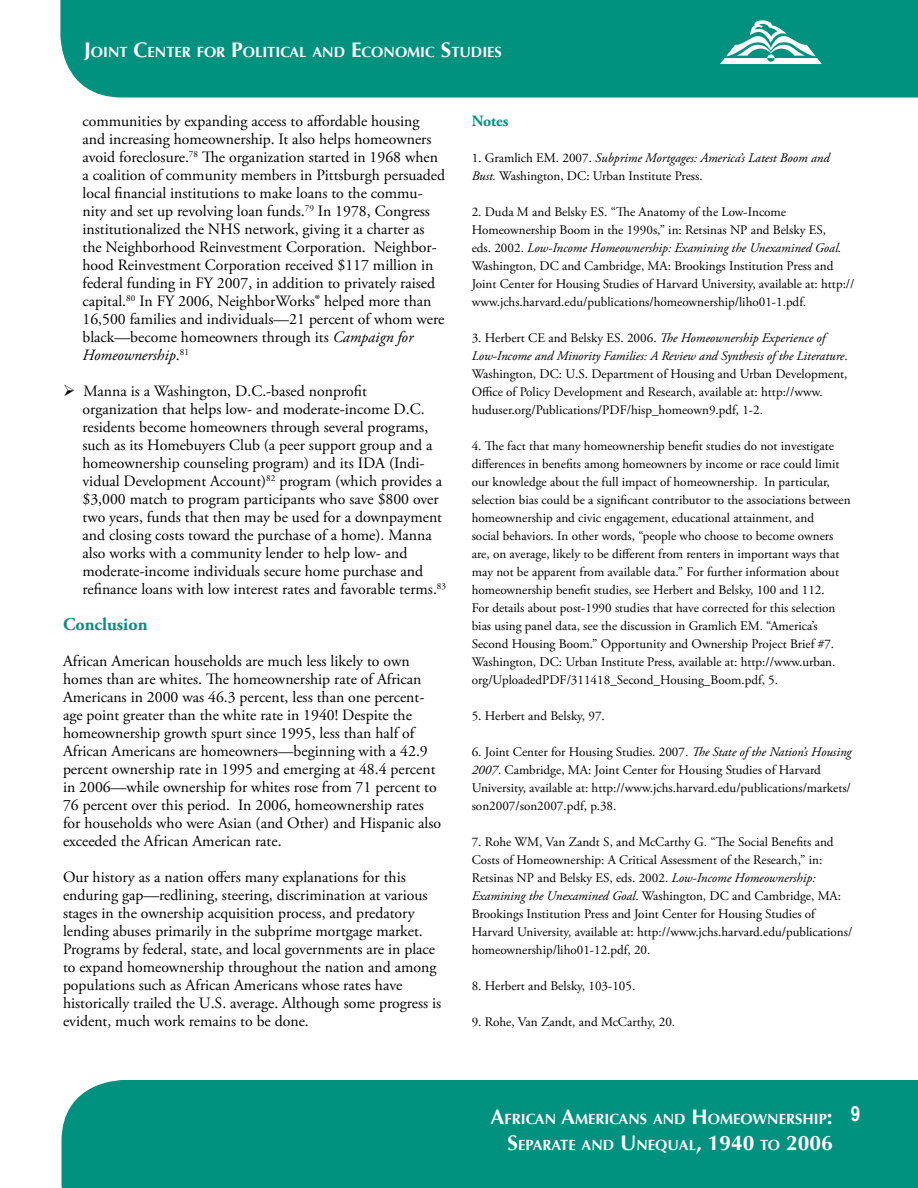
<style>
.page{position:relative;width:918px;height:1188px;background:#fff}
.page>*{position:absolute;margin:0;border:0;box-sizing:border-box;transform-origin:0 0}
.t1{font:700 18px "Adobe Garamond Pro";color:#00927e}
.t2{font:15.75px/18px "Adobe Garamond Pro";color:#000}
.t3{font:700 15.75px "Adobe Garamond Pro";color:#00927e}
.t4{font:700 14.7px/25.2px "Optima";color:#fff;text-align:right}
.t5{font:13.2px/18px "Adobe Garamond Pro";color:#000}
.s1{font-size:21px}
.s2{font-size:16.5px}
.s3{font-style:italic}
</style>
<div class="page">
<div style="left:60px;top:0;width:858px;height:98px;background:#00927e"></div>
<div style="left:62px;top:1080px;width:856px;height:108px;background:#00927e"></div>
<svg style="left:720px;top:20px;width:102px;height:44px"></svg>
<svg style="left:852px;top:1106px;width:8px;height:15px"></svg>
<p class="t4" style="left:84px;top:40px;width:418px"><span class="s1">J</span>OINT <span class="s1">C</span>ENTER FOR <span class="s1">P</span>OLITICAL AND <span class="s1">E</span>CONOMIC <span class="s1">S</span>TUDIES</p>
<p class="t2" style="left:82px;top:113px;width:364px">communities by expanding access to affordable housing and increasing homeownership. It also helps homeowners avoid foreclosure.<sup>78</sup> The organization started in 1968 when a coalition of community members in Pittsburgh persuaded local financial institutions to make loans to the commu&shy;nity and set up revolving loan funds.<sup>79</sup> In 1978, Congress institutionalized the NHS network, giving it a charter as the Neighborhood Reinvestment Corporation. Neighbor&shy;hood Reinvestment Corporation received $117 million in federal funding in FY 2007, in addition to privately raised capital.<sup>80</sup> In FY 2006, NeighborWorks<span class="s2">®</span> helped more than 16,500 families and individuals—21 percent of whom were black—become homeowners through its <span class="s3">Campaign for Homeownership</span>.<sup>81</sup></p>
<p class="t2" style="left:82px;top:383px;width:365px">Manna is a Washington, D.C.-based nonprofit<br>organization that helps low- and moderate-income D.C. residents become homeowners through several programs, such as its Homebuyers Club (a peer support group and a homeownership counseling program) and its IDA (Indi&shy;vidual Development Account)<sup>82</sup> program (which provides a $3,000 match to program participants who save $800 over two years, funds that then may be used for a downpayment and closing costs toward the purchase of a home). Manna also works with a community lender to help low- and moderate-income individuals secure home purchase and refinance loans with low interest rates and favorable terms.<sup>83</sup></p>
<h1 class="t1" style="left:63px;top:614px;width:86px">Conclusion</h1>
<p class="t2" style="left:63px;top:653px;width:380px">African American households are much less likely to own homes than are whites. The homeownership rate of African Americans in 2000 was 46.3 percent, less than one percent&shy;age point greater than the white rate in 1940! Despite the homeownership growth spurt since 1995, less than half of African Americans are homeowners—beginning with a 42.9 percent ownership rate in 1995 and emerging at 48.4 percent in 2006—while ownership for whites rose from 71 percent to 76 percent over this period. In 2006, homeownership rates for households who were Asian (and Other) and Hispanic also exceeded the African American rate.</p>
<p class="t2" style="left:63px;top:869px;width:380px">Our history as a nation offers many explanations for this enduring gap—redlining, steering, discrimination at various stages in the ownership acquisition process, and predatory lending abuses primarily in the subprime mortgage market.<br>Programs by federal, state, and local governments are in place to expand homeownership throughout the nation and among populations such as African Americans whose rates have historically trailed the U.S. average. Although some progress is evident, much work remains to be done.</p>
<p class="t3" style="left:472px;top:112px;width:38px">Notes</p>
<p class="t5" style="left:472px;top:149px;width:359px">1. Gramlich EM. 2007. <span class="s3">Subprime Mortgages: America’s Latest Boom and<br>Bust.</span> Washington, DC: Urban Institute Press.</p>
<p class="t5" style="left:472px;top:203px;width:384px">2. Duda M and Belsky ES. “The Anatomy of the Low-Income Homeownership Boom in the 1990s,” in: Retsinas NP and Belsky ES,<br>eds. 2002. <span class="s3">Low-Income Homeownership: Examining the Unexamined Goal.<br></span>Washington, DC and Cambridge, MA: Brookings Institution Press and Joint Center for Housing Studies of Harvard University, available at: http:// www.jchs.harvard.edu/publications/homeownership/liho01-1.pdf.</p>
<p class="t5" style="left:472px;top:329px;width:377px">3. Herbert CE and Belsky ES. 2006. <span class="s3">The Homeownership Experience of Low-Income and Minority Families: A Review and Synthesis of the Literature</span>.<br>Washington, DC: U.S. Department of Housing and Urban Development, Office of Policy Development and Research, available at: http://www. huduser.org/Publications/PDF/hisp_homeown9.pdf, 1-2.</p>
<p class="t5" style="left:472px;top:437px;width:380px">4. The fact that many homeownership benefit studies do not investigate differences in benefits among homeowners by income or race could limit our knowledge about the full impact of homeownership. In particular, selection bias could be a significant contributor to the associations between homeownership and civic engagement, educational attainment, and<br>social behaviors. In other words, “people who choose to become owners are, on average, likely to be different from renters in important ways that may not be apparent from available data.” For further information about homeownership benefit studies, see Herbert and Belsky, 100 and 112.<br>For details about post-1990 studies that have corrected for this selection bias using panel data, see the discussion in Gramlich EM. “America’s Second Housing Boom.” Opportunity and Ownership Project Brief #7.<br>Washington, DC: Urban Institute Press, available at: http://www.urban. org/UploadedPDF/311418_Second_Housing_Boom.pdf, 5.</p>
<p class="t5" style="left:472px;top:707px;width:135px">5. Herbert and Belsky, 97.</p>
<p class="t5" style="left:472px;top:743px;width:381px">6. Joint Center for Housing Studies. 2007. <span class="s3">The State of the Nation’s Housing 2007</span>. Cambridge, MA: Joint Center for Housing Studies of Harvard University, available at: http://www.jchs.harvard.edu/publications/markets/ son2007/son2007.pdf, p.38.</p>
<p class="t5" style="left:472px;top:833px;width:382px">7. Rohe WM, Van Zandt S, and McCarthy G. “The Social Benefits and Costs of Homeownership: A Critical Assessment of the Research,” in:<br>Retsinas NP and Belsky ES, eds. 2002. <span class="s3">Low-Income Homeownership:<br>Examining the Unexamined Goal</span>. Washington, DC and Cambridge, MA:<br>Brookings Institution Press and Joint Center for Housing Studies of Harvard University, available at: http://www.jchs.harvard.edu/publications/ homeownership/liho01-12.pdf, 20.</p>
<p class="t5" style="left:472px;top:977px;width:165px">8. Herbert and Belsky, 103-105.</p>
<p class="t5" style="left:472px;top:1013px;width:205px">9. Rohe, Van Zandt, and McCarthy, 20.</p>
<p class="t4" style="left:491px;top:1107px;width:344px"><span class="s1">A</span>FRICAN <span class="s1">A</span>MERICANS AND <span class="s1">H</span>OMEOWNERSH IP<span class="s1">:<br>S</span>EPARATE AND <span class="s1">U</span> NEQUAL<span class="s1">, 1940</span> TO <span class="s1">2006</span></p>
</div>
